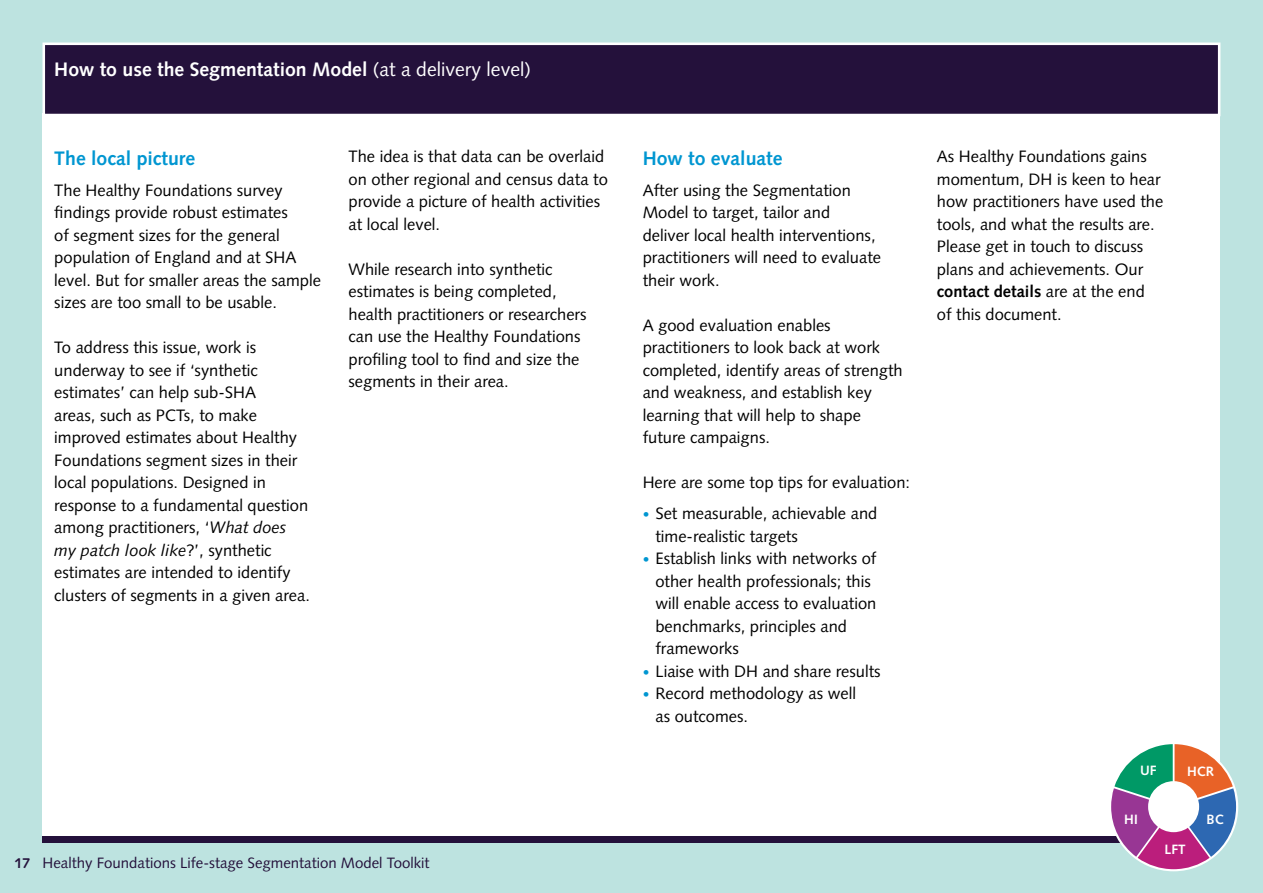
<style>
.page{position:relative;width:1263px;height:893px;background:#bde3e0}
.page>*{position:absolute;margin:0;border:0;box-sizing:border-box;transform-origin:0 0}
.t1{font:700 19.5px "Syntax";color:#fff}
.t2{font:700 19.5px "Syntax";color:#0096d1}
.t3{font:16.5px/22.5px "Syntax";color:#000}
.t4{font:15px "Syntax";color:#24113b}
.t5{font:700 14.25px "Syntax";color:#24113b}
.t6{font:700 13.5px "Syntax";color:#fff}
.s1{font-weight:400}
.s2{font-style:italic}
.s3{font-size:13.5px;color:#0096d1}
.s4{font-weight:700}
</style>
<div class="page">
<div style="left:43px;top:114px;width:1177px;height:723px;background:#fff"></div>
<div style="left:43px;top:837px;width:1177px;height:6px;background:#24113b"></div>
<svg style="left:1111px;top:744px;width:125px;height:125px"></svg>
<div style="left:1148px;top:781px;width:51px;height:51px;background:#fff;border-radius:50%"></div>
<div style="left:43px;top:43px;width:1177px;height:73px;background:#24113b;border:3px solid #fff"></div>
<p class="t1" style="left:54px;top:58px;width:478px">How to use the Segmentation Model <span class="s1">(at a delivery level)</span></p>
<p class="t2" style="left:54px;top:147px;width:142px">The local picture</p>
<p class="t3" style="left:54px;top:179px;width:268px">The Healthy Foundations survey findings provide robust estimates<br>of segment sizes for the general population of England and at SHA level. But for smaller areas the sample sizes are too small to be usable.</p>
<p class="t3" style="left:54px;top:336px;width:257px">To address this issue, work is underway to see if ‘synthetic estimates’ can help sub-SHA<br>areas, such as PCTs, to make improved estimates about Healthy<br>Foundations segment sizes in their local populations. Designed in response to a fundamental question among practitioners, ‘<span class="s2">What does my patch look like</span>?’, synthetic estimates are intended to identify clusters of segments in a given area.</p>
<p class="t3" style="left:348px;top:145px;width:261px">The idea is that data can be overlaid on other regional and census data to provide a picture of health activities at local level.</p>
<p class="t3" style="left:348px;top:258px;width:239px">While research into synthetic estimates is being completed, health practitioners or researchers can use the Healthy Foundations profiling tool to find and size the segments in their area.</p>
<p class="t5" style="left:14px;top:855px;width:17px">17</p>
<p class="t4" style="left:43px;top:854px;width:389px">Healthy Foundations Life-stage Segmentation Model Toolkit</p>
<p class="t2" style="left:643px;top:147px;width:141px">How to evaluate</p>
<p class="t3" style="left:643px;top:179px;width:240px">After using the Segmentation<br>Model to target, tailor and deliver local health interventions, practitioners will need to evaluate their work.</p>
<p class="t3" style="left:643px;top:314px;width:262px">A good evaluation enables practitioners to look back at work completed, identify areas of strength and weakness, and establish key learning that will help to shape future campaigns.</p>
<p class="t3" style="left:643px;top:471px;width:269px">Here are some top tips for evaluation:</p>
<p class="t3" style="left:655px;top:502px;width:223px;text-indent:-13px"><span class="s3">•</span> Set measurable, achievable and time-realistic targets</p>
<p class="t3" style="left:655px;top:547px;width:222px;text-indent:-13px"><span class="s3">•</span> Establish links with networks of other health professionals; this will enable access to evaluation benchmarks, principles and frameworks</p>
<p class="t3" style="left:643px;top:660px;width:239px"><span class="s3">•</span> Liaise with DH and share results</p>
<p class="t3" style="left:655px;top:682px;width:202px;text-indent:-13px"><span class="s3">•</span> Record methodology as well as outcomes.</p>
<p class="t3" style="left:937px;top:145px;width:228px">As Healthy Foundations gains momentum, DH is keen to hear how practitioners have used the tools, and what the results are.<br>Please get in touch to discuss plans and achievements. Our <span class="s4">contact details</span> are at the end of this document.</p>
<p class="t6" style="left:1140px;top:763px;width:18px">UF</p>
<p class="t6" style="left:1124px;top:811px;width:15px">HI</p>
<p class="t6" style="left:1187px;top:763px;width:28px">HCR</p>
<p class="t6" style="left:1207px;top:812px;width:19px">BC</p>
<p class="t6" style="left:1165px;top:841px;width:23px">LFT</p>
</div>
